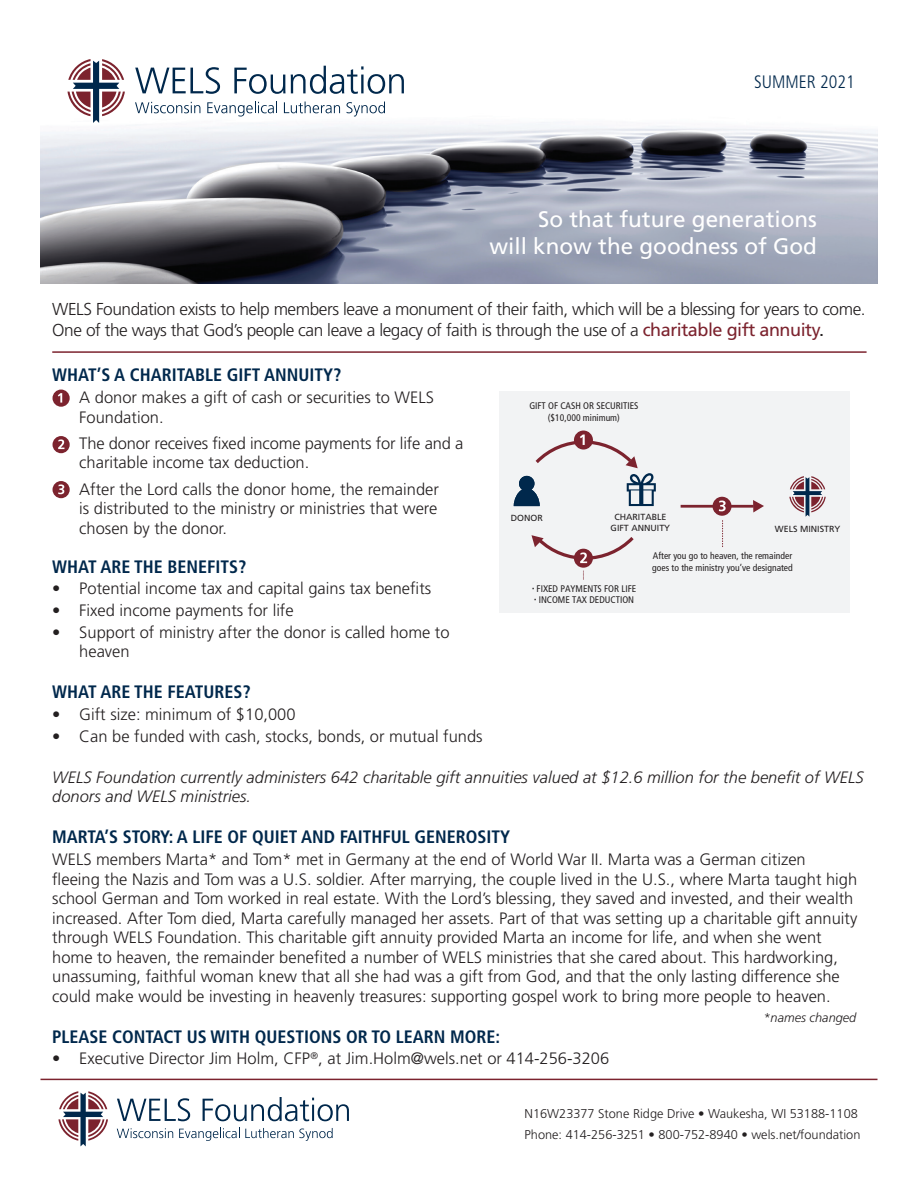
<style>
.page{position:relative;width:918px;height:1188px;background:#fff}
.page>*{position:absolute;margin:0;border:0;box-sizing:border-box;transform-origin:0 0}
.t1{font:22.5px "Frutiger LT Std";color:#fff}
.t2{font:700 condensed 18px "Frutiger LT Std";color:#00284c}
.t3{font:300 condensed 18px "Frutiger LT Std";color:#00284c}
.t4{font:300 17.25px/21px "Frutiger LT Std";letter-spacing:-.025em;color:#231f20}
.t5{font:300 16.5px/19.5px "Frutiger LT Std";color:#231f20}
.t6{font:italic 300 16.5px/19.5px "Frutiger LT Std";color:#231f20}
.t7{font:300 12.75px "Frutiger LT Std";color:#231f20}
.t8{font:italic 300 12.75px "Frutiger LT Std";color:#231f20}
.t9{font:condensed 9.6px/11.6px "Frutiger LT Std";color:#231f20}
.t10{font:8.85px/10.6px "Frutiger LT Std";color:#231f20;text-align:center}
.s1{font-weight:400;font-size:18px;color:#7c232e}
.s2{font-weight:400;font-size:18px}
</style>
<div class="page">
<div style="left:499px;top:391px;width:351px;height:222px;background:#f2f3f4"></div>
<img style="left:40px;top:65px;width:838px;height:218px">
<svg style="left:135px;top:67px;width:85px;height:27px"></svg>
<svg style="left:234px;top:66px;width:170px;height:28px"></svg>
<svg style="left:135px;top:102px;width:65px;height:11px"></svg>
<svg style="left:207px;top:102px;width:70px;height:15px"></svg>
<svg style="left:284px;top:102px;width:56px;height:11px"></svg>
<svg style="left:347px;top:102px;width:38px;height:15px"></svg>
<svg style="left:68px;top:59px;width:57px;height:64px"></svg>
<hr style="left:40px;top:1079px;width:838px;height:1px;background:#7c232e">
<svg style="left:117px;top:1098px;width:73px;height:23px"></svg>
<svg style="left:203px;top:1097px;width:146px;height:24px"></svg>
<svg style="left:117px;top:1128px;width:56px;height:10px"></svg>
<svg style="left:179px;top:1128px;width:154px;height:13px"></svg>
<svg style="left:58px;top:1091px;width:50px;height:55px"></svg>
<hr style="left:52px;top:351px;width:815px;height:2px;background:#7c232e">
<div style="left:574px;top:431px;width:19px;height:19px;background:#7c232e;border-radius:50%"></div>
<svg style="left:753px;top:500px;width:11px;height:12px"></svg>
<hr style="left:681px;top:505px;width:73px;height:3px;background:#7c232e">
<svg style="left:713px;top:497px;width:19px;height:19px"></svg>
<svg style="left:719px;top:501px;width:7px;height:10px"></svg>
<svg style="left:574px;top:549px;width:19px;height:19px"></svg>
<svg style="left:532px;top:535px;width:102px;height:30px"></svg>
<svg style="left:514px;top:435px;width:142px;height:71px"></svg>
<svg style="left:722px;top:520px;width:1px;height:27px"></svg>
<svg style="left:789px;top:476px;width:37px;height:41px"></svg>
<div style="left:53px;top:390px;width:17px;height:17px;background:#7c232e;border-radius:50%"></div>
<svg style="left:58px;top:393px;width:4px;height:10px"></svg>
<div style="left:53px;top:436px;width:17px;height:17px;background:#7c232e;border-radius:50%"></div>
<svg style="left:58px;top:439px;width:6px;height:10px"></svg>
<div style="left:53px;top:481px;width:17px;height:17px;background:#7c232e;border-radius:50%"></div>
<svg style="left:58px;top:484px;width:6px;height:10px"></svg>
<p class="t3" style="left:754px;top:71px;width:102px">SUMMER 2021</p>
<p class="t1" style="left:538px;top:206px;width:280px">So that future generations</p>
<p class="t1" style="left:489px;top:233px;width:329px">will know the goodness of God</p>
<p class="t4" style="left:52px;top:299px;width:815px">WELS Foundation exists to help members leave a monument of their faith, which will be a blessing for years to come.<br>One of the ways that God’s people can leave a legacy of faith is through the use of a <span class="s1">charitable gift annuity</span><span class="s2">.</span></p>
<p class="t2" style="left:52px;top:365px;width:291px">WHAT’S A CHARITABLE GIFT ANNUITY?</p>
<p class="t5" style="left:79px;top:388px;width:356px">A donor makes a gift of cash or securities to WELS<br>Foundation.</p>
<p class="t5" style="left:79px;top:434px;width:386px">The donor receives fixed income payments for life and a charitable income tax deduction.</p>
<p class="t5" style="left:79px;top:479px;width:361px;text-align:justify">After the Lord calls the donor home, the remainder is distributed to the ministry or ministries that were chosen by the donor.</p>
<p class="t2" style="left:52px;top:556px;width:196px">WHAT ARE THE BENEFITS?</p>
<p class="t5" style="left:52px;top:579px;width:381px">• Potential income tax and capital gains tax benefits</p>
<p class="t5" style="left:52px;top:601px;width:243px">• Fixed income payments for life</p>
<p class="t5" style="left:79px;top:622px;width:372px;text-indent:-27px">• Support of ministry after the donor is called home to heaven</p>
<p class="t2" style="left:52px;top:681px;width:200px">WHAT ARE THE FEATURES?</p>
<p class="t5" style="left:52px;top:705px;width:245px">• Gift size: minimum of $10,000</p>
<p class="t5" style="left:52px;top:726px;width:432px">• Can be funded with cash, stocks, bonds, or mutual funds</p>
<p class="t6" style="left:52px;top:768px;width:813px">WELS Foundation currently administers 642 charitable gift annuities valued at $12.6 million for the benefit of WELS donors and WELS ministries.</p>
<p class="t2" style="left:52px;top:827px;width:459px">MARTA’S STORY: A LIFE OF QUIET AND FAITHFUL GENEROSITY</p>
<p class="t5" style="left:52px;top:850px;width:807px">WELS members Marta* and Tom* met in Germany at the end of World War II. Marta was a German citizen fleeing the Nazis and Tom was a U.S. soldier. After marrying, the couple lived in the U.S., where Marta taught high school German and Tom worked in real estate. With the Lord’s blessing, they saved and invested, and their wealth increased. After Tom died, Marta carefully managed her assets. Part of that was setting up a charitable gift annuity through WELS Foundation. This charitable gift annuity provided Marta an income for life, and when she went home to heaven, the remainder benefited a number of WELS ministries that she cared about. This hardworking, unassuming, faithful woman knew that all she had was a gift from God, and that the only lasting difference she could make would be investing in heavenly treasures: supporting gospel work to bring more people to heaven.</p>
<p class="t2" style="left:52px;top:1026px;width:449px">PLEASE CONTACT US WITH QUESTIONS OR TO LEARN MORE:</p>
<p class="t5" style="left:52px;top:1049px;width:559px">• Executive Director Jim Holm, CFP<sup>®</sup>, at Jim.Holm@wels.net or 414-256-3206</p>
<p class="t9" style="left:529px;top:400px;width:111px;text-align:center">GIFT OF CASH OR SECURITIES ($10,000 minimum)</p>
<p class="t10" style="left:511px;top:513px;width:34px">DONOR</p>
<p class="t10" style="left:611px;top:512px;width:61px">CHARITABLE<br>GIFT ANNUITY</p>
<p class="t9" style="left:652px;top:550px;width:142px">After you go to heaven, the remainder goes to the ministry you’ve designated</p>
<p class="t9" style="left:537px;top:583px;width:101px">FIXED PAYMENTS FOR LIFE<br>INCOME TAX DEDUCTION</p>
<p class="t10" style="left:775px;top:523px;width:67px">WELS MINISTRY</p>
<p class="t8" style="left:764px;top:1010px;width:94px">*names changed</p>
<p class="t7" style="left:525px;top:1107px;width:335px">N16W23377 Stone Ridge Drive • Waukesha, WI 53188-1108</p>
<p class="t7" style="left:525px;top:1128px;width:337px">Phone: 414-256-3251 • 800-752-8940 • wels.net/foundation</p>
</div>
